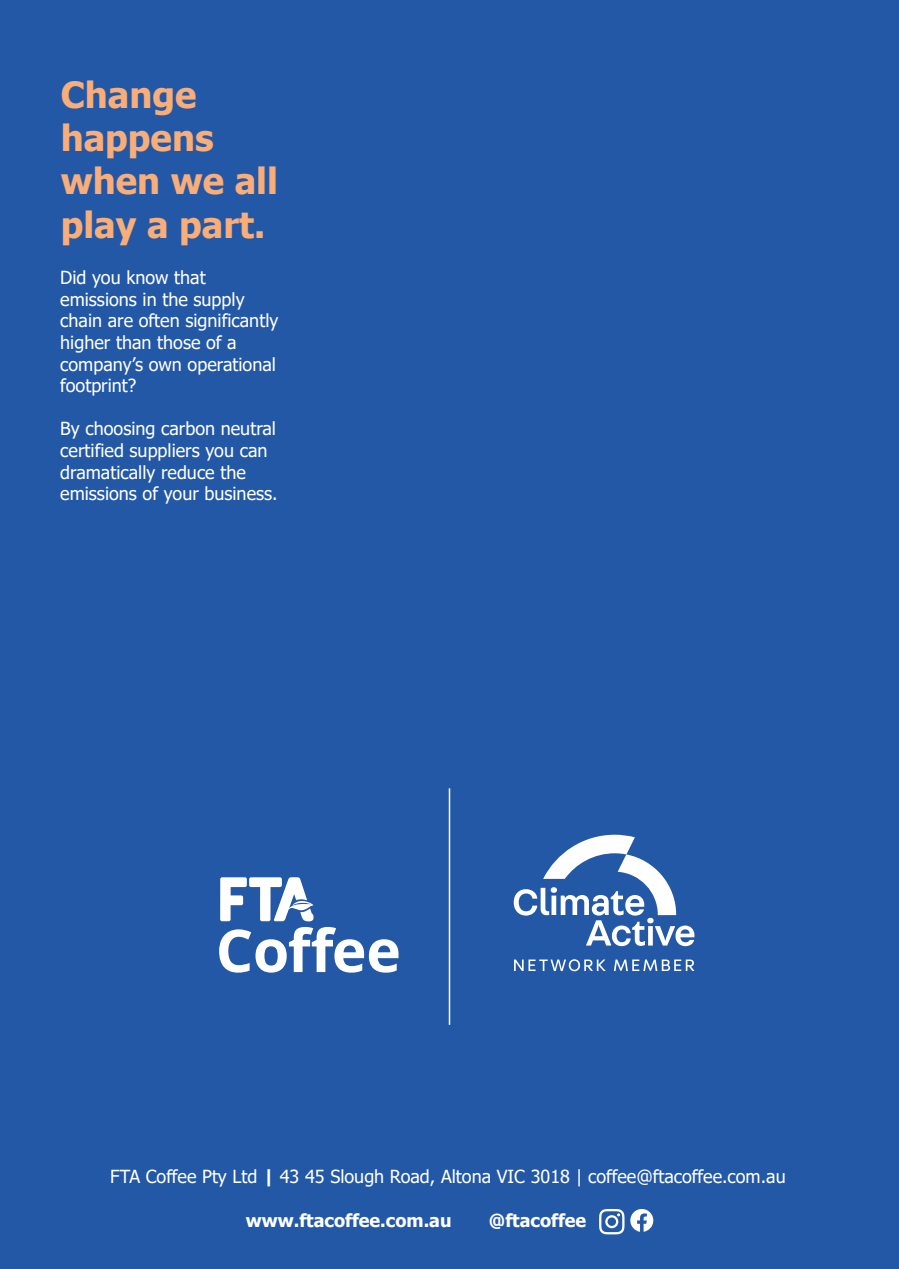
<style>
.page{position:relative;width:899px;height:1269px;background:#2358a7}
.page>*{position:absolute;margin:0;border:0;box-sizing:border-box;transform-origin:0 0}
.t1{font:700 36px/43.2px "Tahoma";color:#f9ad78}
.t2{font:18px/21.6px "Tahoma";color:#fff}
.t3{font:700 18px "Tahoma";color:#fff}
.s1{font-weight:700}
</style>
<div class="page">
<svg style="left:220px;top:877px;width:94px;height:44px"></svg>
<svg style="left:219px;top:927px;width:179px;height:46px"></svg>
<hr style="left:449px;top:788px;width:1px;height:237px;background:#fff">
<svg style="left:514px;top:835px;width:180px;height:111px"></svg>
<svg style="left:514px;top:959px;width:91px;height:12px"></svg>
<svg style="left:614px;top:959px;width:80px;height:12px"></svg>
<svg style="left:599px;top:1209px;width:25px;height:25px"></svg>
<svg style="left:630px;top:1209px;width:23px;height:23px"></svg>
<h1 class="t1" style="left:61px;top:75px;width:219px">Change happens when we all play a part.</h1>
<p class="t2" style="left:60px;top:268px;width:220px">Did you know that emissions in the supply chain are often significantly higher than those of a company’s own operational footprint?</p>
<p class="t2" style="left:60px;top:419px;width:219px">By choosing carbon neutral certified suppliers you can dramatically reduce the emissions of your business.</p>
<p class="t2" style="left:110px;top:1167px;width:677px">FTA Coffee Pty Ltd <span class="s1">|</span> 43 45 Slough Road, Altona VIC 3018 | coffee@ftacoffee.com.au</p>
<p class="t3" style="left:246px;top:1208px;width:207px">www.ftacoffee.com.au</p>
<p class="t3" style="left:489px;top:1207px;width:99px">@ftacoffee</p>
</div>
